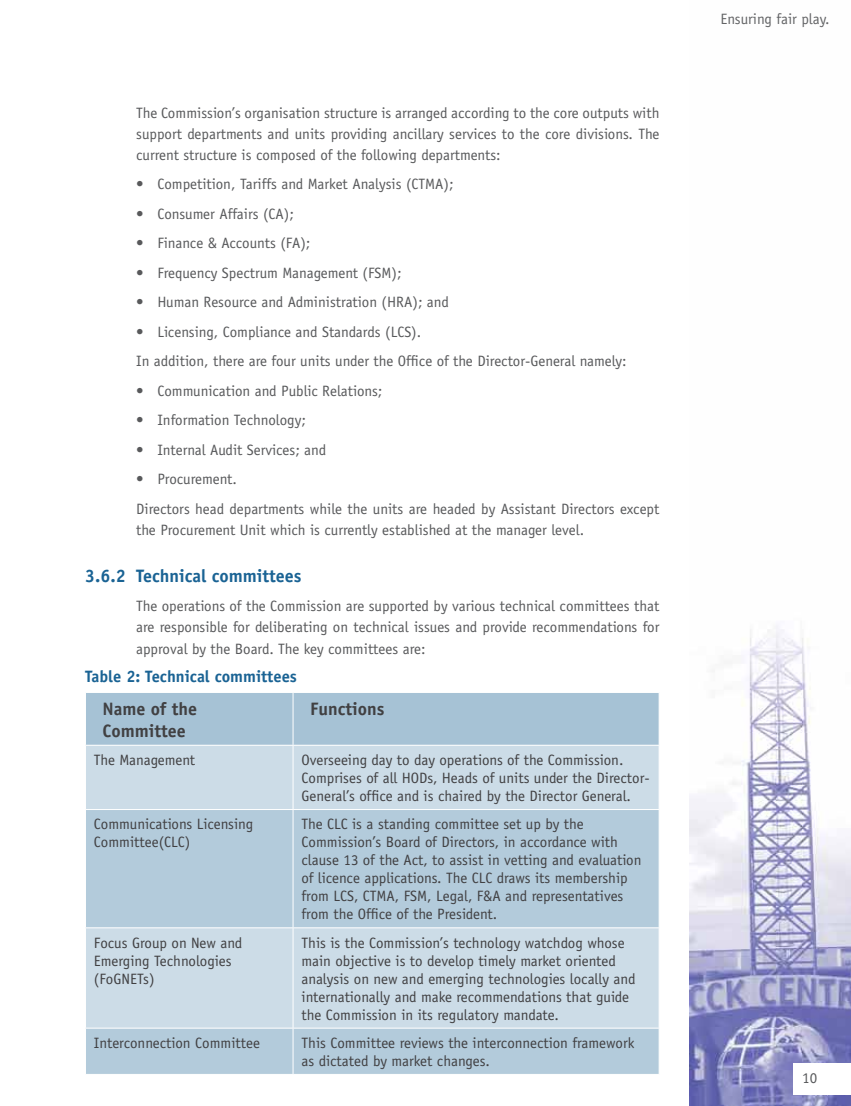
<style>
.page{position:relative;width:851px;height:1106px;background:#fff}
.page>*{position:absolute;margin:0;border:0;box-sizing:border-box;transform-origin:0 0}
.t1{font:700 18px/21.6px "Officina Sans";color:#414042}
.t2{font:700 18px "Officina Sans";color:#1a6394}
.t3{font:700 16.5px "Officina Sans";color:#1a6394}
.t4{font:15px/21px "Officina Sans";color:#58595b;text-align:justify}
.t5{font:15px/18px "Officina Sans";color:#414042}
.t6{font:15px "Officina Sans";color:#636466}
.t7{font:15px "Officina Sans";letter-spacing:-.02em;color:#414042}
</style>
<div class="page">
<img style="left:689px;top:625px;width:161px;height:481px">
<div style="left:793px;top:1063px;width:57px;height:31px;background:#fff"></div>
<div style="left:86px;top:693px;width:572px;height:52px;background:#a6c2d5"></div>
<div style="left:86px;top:746px;width:572px;height:63px;background:#ccdce7"></div>
<svg style="left:86px;top:810px;width:572px;height:264px;background:#bcd1df"></svg>
<hr style="left:292px;top:693px;width:1px;height:52px;background:#fff">
<hr style="left:292px;top:745px;width:1px;height:64px;background:#fff">
<hr style="left:292px;top:810px;width:1px;height:117px;background:#fff">
<hr style="left:85px;top:927px;width:208px;height:1px;background:#fff">
<hr style="left:293px;top:927px;width:366px;height:1px;background:#fff">
<hr style="left:292px;top:928px;width:1px;height:99px;background:#fff">
<hr style="left:85px;top:1027px;width:208px;height:1px;background:#fff">
<hr style="left:293px;top:1027px;width:366px;height:1px;background:#fff">
<hr style="left:292px;top:1028px;width:1px;height:46px;background:#fff">
<p class="t4" style="left:136px;top:102px;width:524px">The Commission’s organisation structure is arranged according to the core outputs with support departments and units providing ancillary services to the core divisions. The current structure is composed of the following departments:</p>
<p class="t4" style="left:136px;top:173px;width:319px">• Competition, Tariffs and Market Analysis (CTMA);</p>
<p class="t4" style="left:136px;top:203px;width:159px">• Consumer Affairs (CA);</p>
<p class="t4" style="left:136px;top:233px;width:176px">• Finance &amp; Accounts (FA);</p>
<p class="t4" style="left:136px;top:262px;width:267px">• Frequency Spectrum Management (FSM);</p>
<p class="t4" style="left:136px;top:292px;width:314px">• Human Resource and Administration (HRA); and</p>
<p class="t4" style="left:136px;top:317px;width:492px;line-height:29.5px">• Licensing, Compliance and Standards (LCS).<br>In addition, there are four units under the Office of the Director-General namely:</p>
<p class="t4" style="left:136px;top:380px;width:248px">• Communication and Public Relations;</p>
<p class="t4" style="left:136px;top:410px;width:171px">• Information Technology;</p>
<p class="t4" style="left:136px;top:439px;width:191px">• Internal Audit Services; and</p>
<p class="t4" style="left:136px;top:464px;width:524px;line-height:29.5px">• Procurement.<br>Directors head departments while the units are headed by Assistant Directors except</p>
<p class="t4" style="left:136px;top:519px;width:449px">the Procurement Unit which is currently established at the manager level.</p>
<p class="t2" style="left:85px;top:564px;width:218px">3.6.2 Technical committees</p>
<p class="t4" style="left:136px;top:596px;width:524px">The operations of the Commission are supported by various technical committees that are responsible for deliberating on technical issues and provide recommendations for approval by the Board. The key committees are:</p>
<p class="t3" style="left:85px;top:666px;width:213px">Table 2: Technical committees</p>
<p class="t1" style="left:102px;top:698px;width:96px">Name of the<br>Committee</p>
<p class="t1" style="left:310px;top:698px;width:76px">Functions</p>
<p class="t7" style="left:94px;top:751px;width:103px">The Management</p>
<p class="t5" style="left:301px;top:751px;width:349px">Overseeing day to day operations of the Commission.<br>Comprises of all HODs, Heads of units under the Director-<br>General’s office and is chaired by the Director General.</p>
<p class="t5" style="left:94px;top:815px;width:161px">Communications Licensing<br>Committee(CLC)</p>
<p class="t5" style="left:301px;top:815px;width:341px">The CLC is a standing committee set up by the Commission’s Board of Directors, in accordance with clause 13 of the Act, to assist in vetting and evaluation of licence applications. The CLC draws its membership from LCS, CTMA, FSM, Legal, F&amp;A and representatives from the Office of the President.</p>
<p class="t5" style="left:94px;top:933px;width:150px">Focus Group on New and<br>Emerging Technologies (FoGNETs)</p>
<p class="t5" style="left:301px;top:933px;width:335px">This is the Commission’s technology watchdog whose main objective is to develop timely market oriented analysis on new and emerging technologies locally and internationally and make recommendations that guide the Commission in its regulatory mandate.</p>
<p class="t5" style="left:94px;top:1033px;width:167px">Interconnection Committee</p>
<p class="t5" style="left:301px;top:1033px;width:334px">This Committee reviews the interconnection framework as dictated by market changes.</p>
<p class="t6" style="left:720px;top:10px;width:111px">Ensuring fair play.</p>
<p class="t4" style="left:802px;top:1067px;width:16px">10</p>
</div>
